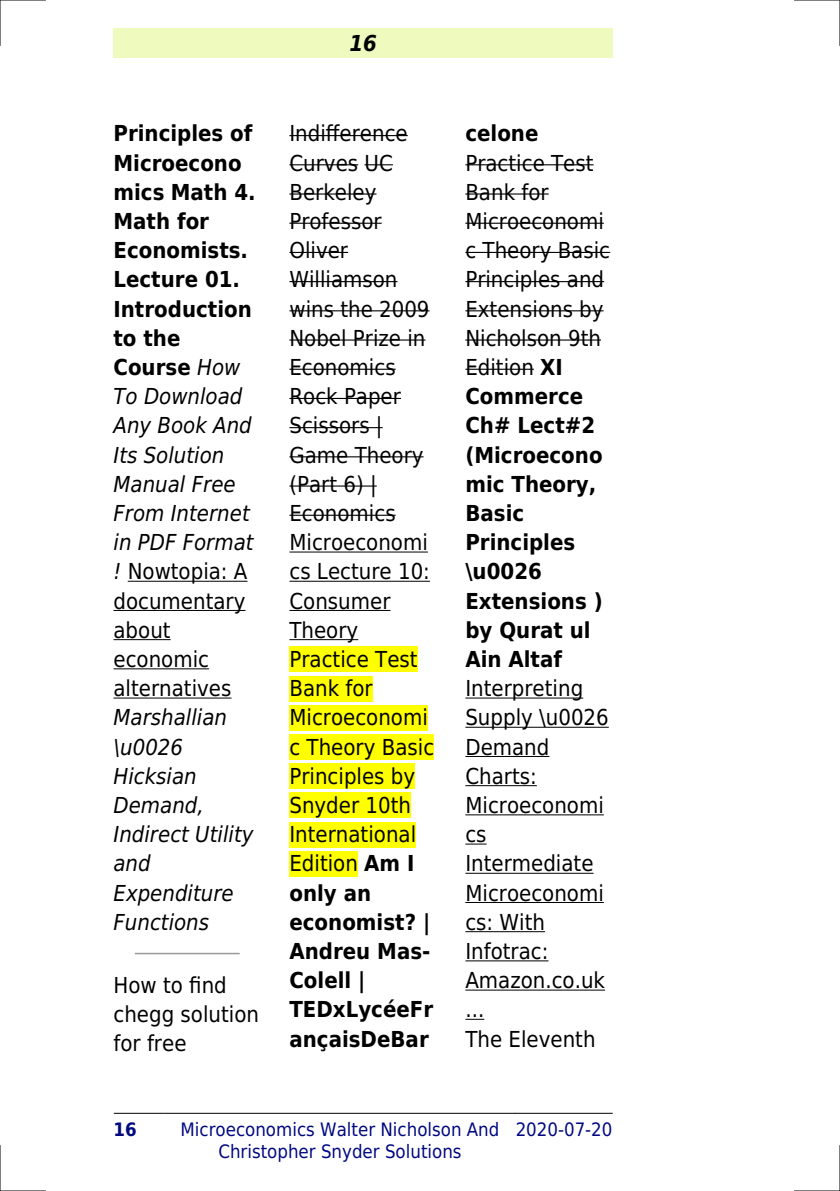
<style>
.page{position:relative;width:840px;height:1191px;background:#fff}
.page>*{position:absolute;margin:0;border:0;box-sizing:border-box;transform-origin:0 0}
.t1{font:22px/29.2px "DejaVu Sans Condensed";color:#000}
.t2{font:700 22px/29.2px "DejaVu Sans Condensed";color:#000}
.t3{font:italic 22px/29.2px "DejaVu Sans Condensed";color:#000}
.t4{font:italic 700 22px "DejaVu Sans Condensed";color:#000}
.t5{font:18.6px/22.2px "DejaVu Sans Condensed";color:#000880;text-align:center}
.t6{font:700 18.6px "DejaVu Sans Condensed";color:#000880}
.s1{font-weight:400;font-style:italic}
.s2{font-weight:400}
.s3{font-weight:700}
</style>
<div class="page">
<div style="left:113px;top:28px;width:499px;height:30px;background:#effbbe"></div>
<hr style="left:114px;top:1113px;width:50px;height:1px;background:#000">
<hr style="left:164px;top:1113px;width:351px;height:1px;background:#000">
<hr style="left:515px;top:1113px;width:97px;height:1px;background:#000">
<hr style="left:128px;top:581px;width:119px;height:1px;background:#000">
<hr style="left:113px;top:610px;width:132px;height:1px;background:#000">
<hr style="left:113px;top:639px;width:57px;height:1px;background:#000">
<hr style="left:113px;top:668px;width:96px;height:1px;background:#000">
<hr style="left:113px;top:697px;width:118px;height:1px;background:#000">
<hr style="left:135px;top:952px;width:104px;height:2px;background:#999">
<hr style="left:289px;top:135px;width:118px;height:1px;background:#000">
<hr style="left:289px;top:164px;width:69px;height:1px;background:#000">
<svg style="left:364px;top:164px;width:28px;height:1px"></svg>
<hr style="left:289px;top:193px;width:87px;height:2px;background:#000">
<hr style="left:289px;top:223px;width:92px;height:1px;background:#000">
<hr style="left:289px;top:252px;width:59px;height:1px;background:#000">
<hr style="left:289px;top:281px;width:108px;height:1px;background:#000">
<hr style="left:289px;top:310px;width:140px;height:1px;background:#000">
<hr style="left:289px;top:339px;width:136px;height:1px;background:#000">
<hr style="left:289px;top:369px;width:106px;height:1px;background:#000">
<hr style="left:289px;top:398px;width:112px;height:1px;background:#000">
<hr style="left:289px;top:427px;width:93px;height:1px;background:#000">
<hr style="left:289px;top:456px;width:134px;height:1px;background:#000">
<hr style="left:289px;top:485px;width:87px;height:1px;background:#000">
<hr style="left:289px;top:515px;width:106px;height:1px;background:#000">
<hr style="left:289px;top:551px;width:138px;height:1px;background:#000">
<hr style="left:289px;top:581px;width:140px;height:1px;background:#000">
<hr style="left:289px;top:610px;width:101px;height:1px;background:#000">
<hr style="left:289px;top:639px;width:69px;height:1px;background:#000">
<div style="left:289px;top:646px;width:128px;height:26px;background:#ff0"></div>
<div style="left:289px;top:676px;width:83px;height:25px;background:#ff0"></div>
<div style="left:289px;top:705px;width:138px;height:25px;background:#ff0"></div>
<div style="left:289px;top:734px;width:145px;height:26px;background:#ff0"></div>
<div style="left:289px;top:763px;width:126px;height:26px;background:#ff0"></div>
<div style="left:289px;top:792px;width:122px;height:26px;background:#ff0"></div>
<div style="left:289px;top:821px;width:127px;height:26px;background:#ff0"></div>
<div style="left:289px;top:851px;width:69px;height:25px;background:#ff0"></div>
<hr style="left:465px;top:164px;width:128px;height:1px;background:#000">
<hr style="left:465px;top:193px;width:83px;height:2px;background:#000">
<hr style="left:465px;top:223px;width:138px;height:1px;background:#000">
<hr style="left:465px;top:252px;width:145px;height:1px;background:#000">
<hr style="left:465px;top:281px;width:138px;height:1px;background:#000">
<hr style="left:465px;top:310px;width:138px;height:1px;background:#000">
<hr style="left:465px;top:339px;width:135px;height:1px;background:#000">
<hr style="left:465px;top:369px;width:68px;height:1px;background:#000">
<hr style="left:465px;top:697px;width:118px;height:1px;background:#000">
<hr style="left:465px;top:727px;width:143px;height:1px;background:#000">
<hr style="left:465px;top:756px;width:84px;height:1px;background:#000">
<hr style="left:465px;top:785px;width:71px;height:1px;background:#000">
<hr style="left:465px;top:814px;width:138px;height:1px;background:#000">
<svg style="left:465px;top:843px;width:21px;height:1px"></svg>
<hr style="left:465px;top:872px;width:128px;height:1px;background:#000">
<hr style="left:465px;top:902px;width:138px;height:1px;background:#000">
<hr style="left:465px;top:931px;width:79px;height:1px;background:#000">
<hr style="left:465px;top:960px;width:83px;height:1px;background:#000">
<hr style="left:465px;top:989px;width:139px;height:1px;background:#000">
<svg style="left:465px;top:1018px;width:19px;height:1px"></svg>
<hr style="left:0;top:0;width:45px;height:1px;background:#000">
<hr style="left:794px;top:0;width:45px;height:1px;background:#000">
<hr style="left:0;top:1190px;width:45px;height:1px;background:#000">
<hr style="left:794px;top:1190px;width:45px;height:1px;background:#000">
<hr style="left:0;top:0;width:1px;height:45px;background:#000">
<hr style="left:0;top:1145px;width:1px;height:46px;background:#000">
<hr style="left:839px;top:0;width:1px;height:45px;background:#000">
<hr style="left:839px;top:1145px;width:1px;height:46px;background:#000">
<p class="t2" style="left:113px;top:119px;width:144px">Principles of<br>Microecono mics Math 4.<br>Math for<br>Economists.<br>Lecture 01.<br>Introduction to the<br>Course <span class="s1">How<br>To Download<br>Any Book And<br>Its Solution<br>Manual Free<br>From Internet in PDF Format !</span> <span class="s2">Nowtopia: A documentary about economic alternatives</span></p>
<p class="t3" style="left:113px;top:703px;width:141px">Marshallian \u0026<br>Hicksian<br>Demand,<br>Indirect Utility and<br>Expenditure<br>Functions</p>
<p class="t1" style="left:113px;top:970px;width:147px">How to find chegg solution for free</p>
<p class="t4" style="left:349px;top:30px;width:29px">16</p>
<p class="t1" style="left:289px;top:119px;width:146px">Indifference<br>Curves UC<br>Berkeley<br>Professor<br>Oliver<br>Williamson wins the 2009<br>Nobel Prize in<br>Economics<br>Rock Paper<br>Scissors |<br>Game Theory (Part 6) |<br>Economics<br>Microeconomi cs Lecture 10:<br>Consumer<br>Theory<br>Practice Test<br>Bank for<br>Microeconomi c Theory Basic<br>Principles by<br>Snyder 10th<br>International<br>Edition <span class="s3">Am I only an economist? |<br>Andreu Mas-<br>Colell |<br>TEDxLycéeFr ançaisDeBar</span></p>
<p class="t2" style="left:465px;top:119px;width:75px">celone</p>
<p class="t2" style="left:465px;top:148px;width:146px"><span class="s2">Practice Test<br>Bank for<br>Microeconomi c Theory Basic<br>Principles and<br>Extensions by<br>Nicholson 9th<br>Edition</span> XI<br>Commerce<br>Ch# Lect#2 (Microecono mic Theory,<br>Basic<br>Principles \u0026<br>Extensions ) by Qurat ul<br>Ain Altaf</p>
<p class="t1" style="left:465px;top:674px;width:145px">Interpreting<br>Supply \u0026<br>Demand<br>Charts:<br>Microeconomi cs<br>Intermediate<br>Microeconomi cs: With<br>Infotrac:<br>Amazon.co.uk ...<br>The Eleventh</p>
<p class="t6" style="left:113px;top:1118px;width:25px">16</p>
<p class="t5" style="left:180px;top:1118px;width:320px">Microeconomics Walter Nicholson And<br>Christopher Snyder Solutions</p>
<p class="t5" style="left:515px;top:1118px;width:98px">2020-07-20</p>
</div>
